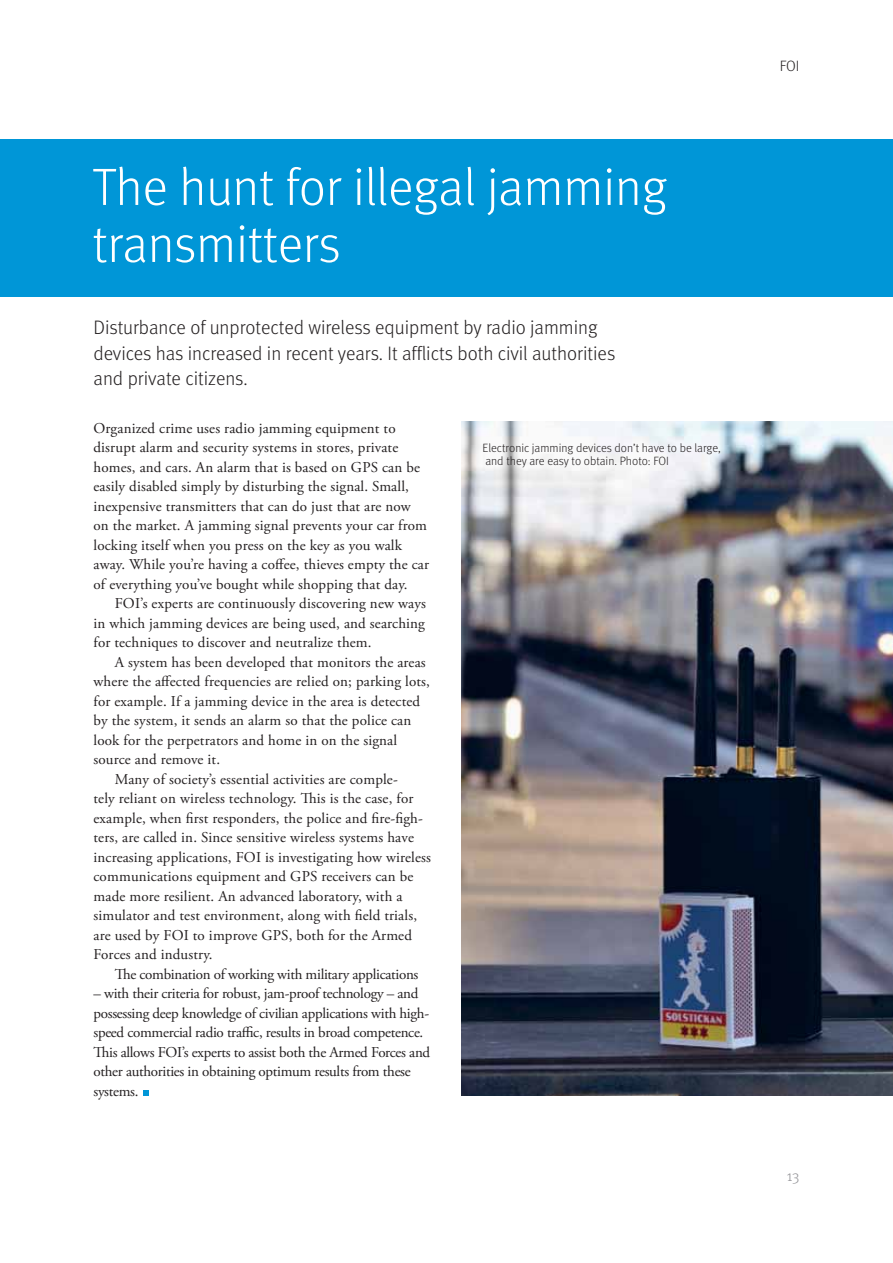
<style>
.page{position:relative;width:893px;height:1263px;background:#fff}
.page>*{position:absolute;margin:0;border:0;box-sizing:border-box;transform-origin:0 0}
.t1{font:300 52.5px/57px "Meta";letter-spacing:-.005em;color:#fff}
.t2{font:300 19.5px/25.5px "Meta";color:#231f20}
.t3{font:15px/19.5px "Adobe Garamond Pro";letter-spacing:.01em;color:#231f20}
.t4{font:15px/19.5px "Adobe Garamond Pro";letter-spacing:-.02em;color:#231f20}
.t5{font:300 15px "Meta";color:#231f20}
.t6{font:300 15px "Meta";color:#919195}
.t7{font:300 12px/13.5px "Meta";color:#231f20}
</style>
<div class="page">
<img style="left:461px;top:421px;width:432px;height:675px">
<div style="left:0;top:139px;width:893px;height:157px;background:#0096d7"></div>
<svg style="left:143px;top:1090px;width:6px;height:6px"></svg>
<h1 class="t1" style="left:92px;top:162px;width:576px">The hunt for illegal jamming transmitters</h1>
<h2 class="t2" style="left:93px;top:316px;width:523px">Disturbance of unprotected wireless equipment by radio jamming devices has increased in recent years. It afflicts both civil authorities and private citizens.</h2>
<p class="t3" style="left:93px;top:420px;width:337px">Organized crime uses radio jamming equipment to disrupt alarm and security systems in stores, private homes, and cars. An alarm that is based on GPS can be easily disabled simply by disturbing the signal. Small, inexpensive transmitters that can do just that are now on the market. A jamming signal prevents your car from locking itself when you press on the key as you walk away. While you’re having a coffee, thieves empty the car of everything you’ve bought while shopping that day.</p>
<p class="t3" style="left:93px;top:595px;width:334px;text-align:justify;text-indent:21px">FOI’s experts are continuously discovering new ways in which jamming devices are being used, and searching for techniques to discover and neutralize them.</p>
<p class="t3" style="left:115px;top:654px;width:312px">A system has been developed that monitors the areas</p>
<p class="t3" style="left:93px;top:673px;width:338px">where the affected frequencies are relied on; parking lots,</p>
<p class="t3" style="left:93px;top:693px;width:328px">for example. If a jamming device in the area is detected</p>
<p class="t3" style="left:93px;top:712px;width:319px">by the system, it sends an alarm so that the police can</p>
<p class="t3" style="left:93px;top:732px;width:305px">look for the perpetrators and home in on the signal</p>
<p class="t3" style="left:93px;top:751px;width:128px">source and remove it.</p>
<p class="t3" style="left:115px;top:771px;width:285px">Many of society’s essential activities are comple-</p>
<p class="t3" style="left:93px;top:790px;width:321px">tely reliant on wireless technology. This is the case, for</p>
<p class="t3" style="left:93px;top:810px;width:331px">example, when first responders, the police and fire-figh-</p>
<p class="t3" style="left:93px;top:829px;width:322px">ters, are called in. Since sensitive wireless systems have</p>
<p class="t3" style="left:93px;top:849px;width:339px">increasing applications, FOI is investigating how wireless</p>
<p class="t3" style="left:93px;top:868px;width:321px">communications equipment and GPS receivers can be</p>
<p class="t3" style="left:93px;top:888px;width:310px">made more resilient. An advanced laboratory, with a</p>
<p class="t3" style="left:93px;top:907px;width:325px">simulator and test environment, along with field trials,</p>
<p class="t3" style="left:93px;top:927px;width:320px">are used by FOI to improve GPS, both for the Armed</p>
<p class="t3" style="left:93px;top:946px;width:121px">Forces and industry.</p>
<p class="t4" style="left:115px;top:966px;width:305px">The combination of working with military applications</p>
<p class="t4" style="left:93px;top:985px;width:338px">– with their criteria for robust, jam-proof technology – and possessing deep knowledge of civilian applications with high&shy;speed commercial radio traffic, results in broad competence.<br>This allows FOI’s experts to assist both the Armed Forces and other authorities in obtaining optimum results from these systems.</p>
<p class="t7" style="left:483px;top:442px;width:240px">Electronic jamming devices don’t have to be large, and they are easy to obtain. Photo: FOI</p>
<p class="t5" style="left:780px;top:61px;width:21px">FOI</p>
<p class="t6" style="left:787px;top:1170px;width:14px">13</p>
</div>
